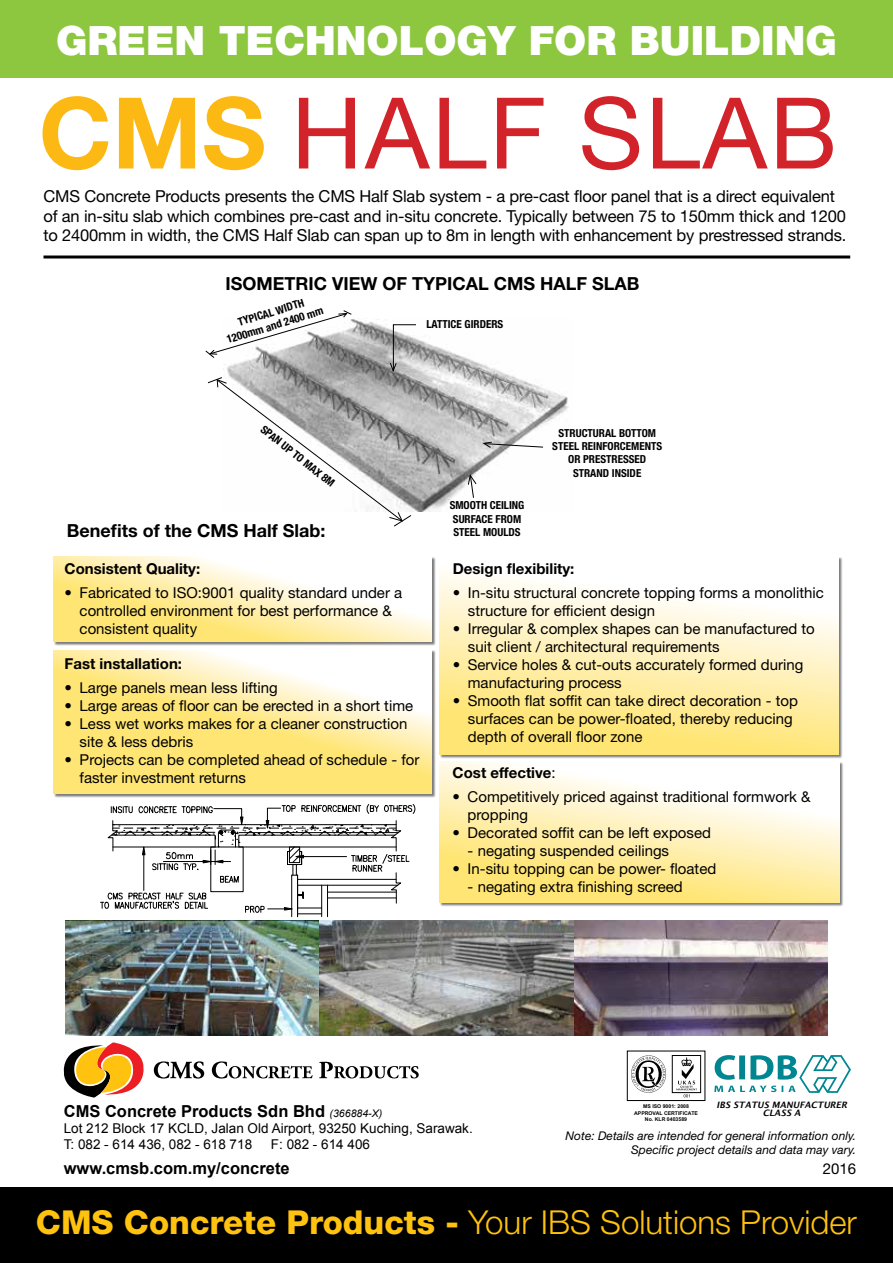
<style>
.page{position:relative;width:893px;height:1263px;background:#fff}
.page>*{position:absolute;margin:0;border:0;box-sizing:border-box;transform-origin:0 0}
.t1{font:99px "Helvetica Neue LT Std";letter-spacing:.025em;color:#d2232a}
.t2{font:900 40.5px "Helvetica Neue LT Std";color:#fff}
.t3{font:300 33px "Helvetica Neue LT Std";color:#ffc20e}
.t4{font:700 18px "Helvetica Neue LT Std";color:#000}
.t5{font:16.5px/19.8px "Helvetica Neue LT Std";letter-spacing:-.01em;color:#000}
.t6{font:700 16.5px "Arial";color:#000}
.t7{font:15px/18px "Helvetica Neue LT Std";color:#000}
.t8{font:700 15px "Helvetica Neue LT Std";color:#000}
.t9{font:13.5px/16.2px "Arial";color:#000}
.t10{font:italic 12px/14.4px "Helvetica Neue LT Std";color:#000;text-align:right}
.t11{font:700 condensed 11.1px/13.4px "Helvetica Neue LT Std";color:#000;text-align:center}
.t12{font:italic 600 8.85px/8.4px "Lucida Sans";color:#000;text-align:center}
.t13{font:700 5.25px/6.3px "Arial";color:#000;text-align:center}
.s1{font-weight:700;color:#fdb913}
.s2{font-weight:400}
.s3{font-weight:400;font-style:italic;font-size:10.5px}
.s4{font-weight:800}
</style>
<div class="page">
<div style="left:0;top:1187px;width:893px;height:76px;background:#000"></div>
<svg style="left:63px;top:1042px;width:141px;height:55px"></svg>
<svg style="left:212px;top:1061px;width:101px;height:17px"></svg>
<svg style="left:319px;top:1062px;width:100px;height:16px"></svg>
<div style="left:0;top:0;width:893px;height:78px;background:#8dc63f"></div>
<img style="left:66px;top:921px;width:761px;height:114px">
<div style="left:54px;top:556px;width:381px;height:90px;background:#000;opacity:.52"></div>
<svg style="left:54px;top:556px;width:378px;height:86px"></svg>
<div style="left:440px;top:556px;width:403px;height:202px;background:#000;opacity:.52"></div>
<svg style="left:440px;top:556px;width:398px;height:198px"></svg>
<div style="left:440px;top:761px;width:404px;height:146px;background:#000;opacity:.52"></div>
<svg style="left:440px;top:761px;width:399px;height:141px"></svg>
<div style="left:54px;top:650px;width:381px;height:147px;background:#000;opacity:.52"></div>
<svg style="left:54px;top:650px;width:378px;height:144px"></svg>
<img style="left:417px;top:339px;width:152px;height:173px">
<svg style="left:482px;top:441px;width:62px;height:7px"></svg>
<svg style="left:467px;top:473px;width:10px;height:26px"></svg>
<svg style="left:205px;top:310px;width:212px;height:217px"></svg>
<hr style="left:43px;top:255px;width:807px;height:3px;background:#000">
<hr style="left:291px;top:875px;width:1px;height:42px;background:#000">
<hr style="left:297px;top:875px;width:1px;height:42px;background:#000">
<hr style="left:321px;top:885px;width:1px;height:32px;background:#000">
<hr style="left:327px;top:885px;width:1px;height:32px;background:#000">
<svg style="left:100px;top:804px;width:315px;height:110px"></svg>
<div style="left:627px;top:1050px;width:78px;height:51px;border:1px solid #000"></div>
<svg style="left:631px;top:1055px;width:36px;height:38px"></svg>
<div style="left:672px;top:1055px;width:29px;height:38px;border:1px solid #000"></div>
<svg style="left:676px;top:1057px;width:21px;height:40px"></svg>
<svg style="left:714px;top:1055px;width:137px;height:38px"></svg>
<h2 class="t2" style="left:56px;top:17px;width:782px">GREEN TECHNOLOGY FOR BUILDING</h2>
<h1 class="t1" style="left:39px;top:74px;width:800px"><span class="s1">CMS</span> HALF SLAB</h1>
<p class="t5" style="left:43px;top:186px;width:804px">CMS Concrete Products presents the CMS Half Slab system - a pre-cast floor panel that is a direct equivalent of an in-situ slab which combines pre-cast and in-situ concrete. Typically between 75 to 150mm thick and 1200 to 2400mm in width, the CMS Half Slab can span up to 8m in length with enhancement by prestressed strands.</p>
<p class="t4" style="left:225px;top:273px;width:416px">ISOMETRIC VIEW OF TYPICAL CMS HALF SLAB</p>
<p class="t11" style="left:221px;top:320px;width:102px;rotate:-17deg">TYPICAL WIDTH<br>1200mm and 2400 mm</p>
<p class="t11" style="left:267px;top:422px;width:92px;rotate:39deg">SPAN UP TO MAX 8M</p>
<p class="t4" style="left:67px;top:519px;width:260px">Benefits of the CMS Half Slab:</p>
<p class="t11" style="left:426px;top:317px;width:78px">LATTICE GIRDERS</p>
<p class="t11" style="left:450px;top:498px;width:76px;text-align:left">SMOOTH CEILING<br>SURFACE FROM<br>STEEL MOULDS</p>
<p class="t11" style="left:552px;top:426px;width:111px">STRUCTURAL BOTTOM<br>STEEL REINFORCEMENTS<br>OR PRESTRESSED<br>STRAND INSIDE</p>
<p class="t8" style="left:65px;top:560px;width:137px">Consistent Quality:</p>
<p class="t7" style="left:80px;top:584px;width:324px;text-indent:-15px">• Fabricated to ISO:9001 quality standard under a controlled environment for best performance &amp; consistent quality</p>
<p class="t8" style="left:65px;top:654px;width:119px">Fast installation:</p>
<p class="t7" style="left:65px;top:678px;width:215px">• Large panels mean less lifting</p>
<p class="t7" style="left:65px;top:696px;width:350px">• Large areas of floor can be erected in a short time</p>
<p class="t7" style="left:80px;top:714px;width:329px;text-indent:-15px">• Less wet works makes for a cleaner construction site &amp; less debris</p>
<p class="t7" style="left:80px;top:750px;width:341px;text-indent:-15px">• Projects can be completed ahead of schedule - for faster investment returns</p>
<p class="t8" style="left:453px;top:560px;width:123px">Design flexibility:</p>
<p class="t7" style="left:468px;top:584px;width:357px;text-indent:-15px">• In-situ structural concrete topping forms a monolithic structure for efficient design</p>
<p class="t7" style="left:468px;top:620px;width:349px;text-indent:-15px">• Irregular &amp; complex shapes can be manufactured to suit client / architectural requirements</p>
<p class="t7" style="left:468px;top:656px;width:337px;text-indent:-15px">• Service holes &amp; cut-outs accurately formed during manufacturing process</p>
<p class="t7" style="left:468px;top:692px;width:332px;text-indent:-15px">• Smooth flat soffit can take direct decoration - top surfaces can be power-floated, thereby reducing depth of overall floor zone</p>
<p class="t8" style="left:453px;top:763px;width:105px">Cost effective<span class="s2">:</span></p>
<p class="t7" style="left:468px;top:787px;width:344px;text-indent:-15px">• Competitively priced against traditional formwork &amp; propping</p>
<p class="t7" style="left:453px;top:823px;width:260px">• Decorated soffit can be left exposed</p>
<p class="t7" style="left:468px;top:841px;width:203px">- negating suspended ceilings</p>
<p class="t7" style="left:453px;top:859px;width:265px">• In-situ topping can be power- floated</p>
<p class="t7" style="left:468px;top:877px;width:217px">- negating extra finishing screed</p>
<p class="t6" style="left:64px;top:1100px;width:320px">CMS Concrete Products Sdn Bhd <span class="s3">(366884-X)</span></p>
<p class="t9" style="left:64px;top:1120px;width:410px">Lot 212 Block 17 KCLD, Jalan Old Airport, 93250 Kuching, Sarawak.<br>T: 082 - 614 436, 082 - 618 718</p>
<p class="t9" style="left:271px;top:1136px;width:101px">F: 082 - 614 406</p>
<p class="t6" style="left:64px;top:1158px;width:227px">www.cmsb.com.my/concrete</p>
<p class="t13" style="left:634px;top:1103px;width:65px">MS ISO 9001: 2008<br>APPROVAL CERTIFICATE<br>No. KLR 0403589</p>
<p class="t12" style="left:717px;top:1100px;width:132px">IBS STATUS MANUFACTURER<br>CLASS A</p>
<p class="t10" style="left:566px;top:1128px;width:292px">Note: Details are intended for general information only.<br>Specific project details and data may vary.</p>
<p class="t7" style="left:823px;top:1160px;width:35px">2016</p>
<h3 class="t3" style="left:36px;top:1202px;width:822px"><span class="s4">CMS Concrete Products -</span> Your IBS Solutions Provider</h3>
</div>
